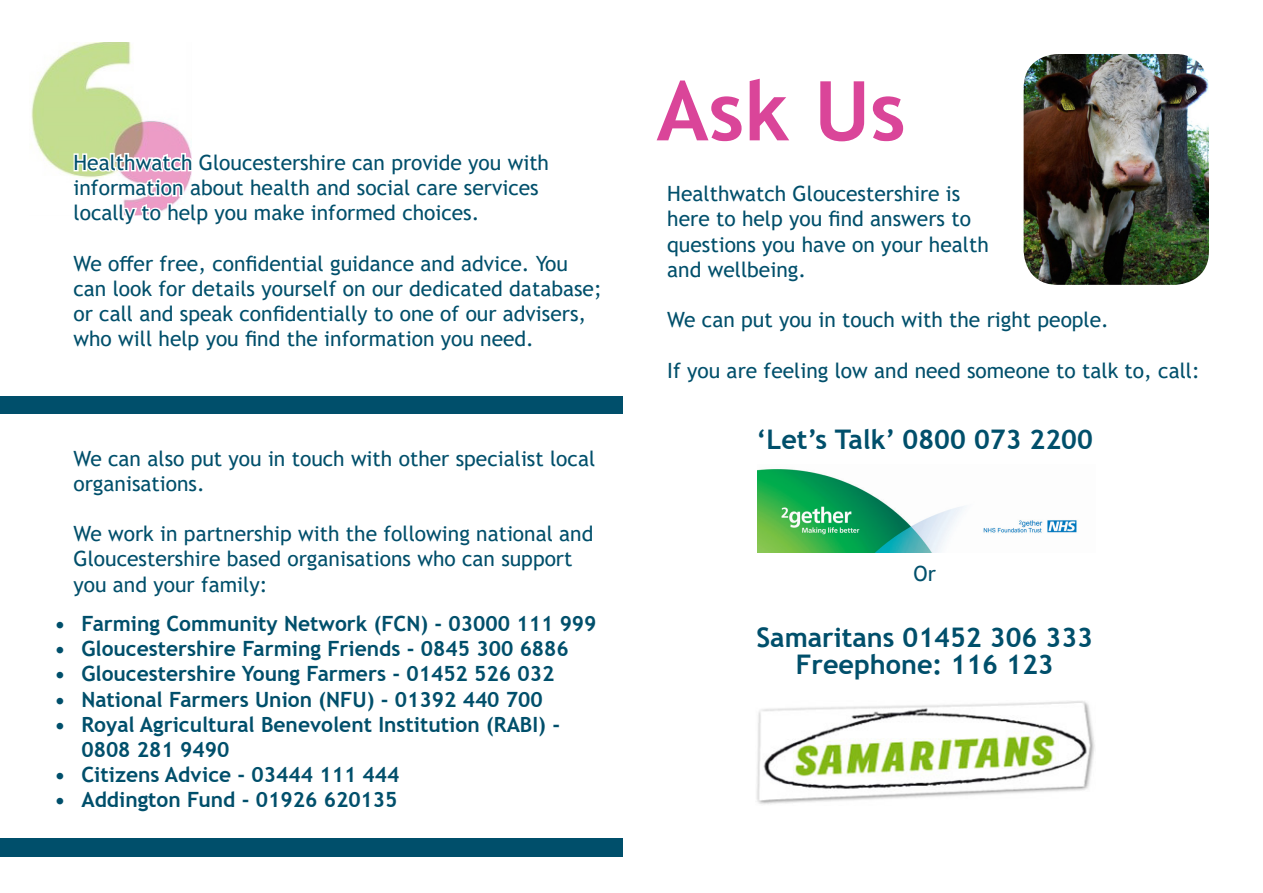
<style>
.page{position:relative;width:1263px;height:893px;background:#fff}
.page>*{position:absolute;margin:0;border:0;box-sizing:border-box;transform-origin:0 0}
.t1{font:700 82.5px "Trebuchet MS";color:#da4599}
.t2{font:700 27px "Trebuchet MS";color:#004f6b}
.t3{font:21px/25.2px "Trebuchet MS";color:#004f6b}
.t4{font:700 21px/25.2px "Trebuchet MS";color:#004f6b}
</style>
<div class="page">
<div style="left:0;top:396px;width:623px;height:461px;background:#004f6b"></div>
<div style="left:0;top:415px;width:1263px;height:423px;background:#fff"></div>
<img style="left:31px;top:43px;width:160px;height:133px">
<img style="left:1023px;top:54px;width:186px;height:231px">
<img style="left:758px;top:469px;width:319px;height:83px">
<img style="left:756px;top:701px;width:339px;height:103px">
<svg style="left:71px;top:151px;width:121px;height:65px"></svg>
<p class="t3" style="left:74px;top:150px;width:477px">Healthwatch Gloucestershire can provide you with information about health and social care services locally to help you make informed choices.</p>
<p class="t3" style="left:74px;top:251px;width:530px">We offer free, confidential guidance and advice. You can look for details yourself on our dedicated database; or call and speak confidentially to one of our advisers, who will help you find the information you need.</p>
<p class="t3" style="left:74px;top:445px;width:523px">We can also put you in touch with other specialist local organisations.</p>
<p class="t3" style="left:74px;top:521px;width:521px">We work in partnership with the following national and<br>Gloucestershire based organisations who can support you and your family:</p>
<p class="t4" style="left:54px;top:611px;width:544px">• Farming Community Network (FCN) - 03000 111 999</p>
<p class="t4" style="left:54px;top:636px;width:516px">• Gloucestershire Farming Friends - 0845 300 6886</p>
<p class="t4" style="left:54px;top:661px;width:501px">• Gloucestershire Young Farmers - 01452 526 032</p>
<p class="t4" style="left:54px;top:687px;width:490px">• National Farmers Union (NFU) - 01392 440 700</p>
<p class="t4" style="left:81px;top:712px;width:480px;text-indent:-27px">• Royal Agricultural Benevolent Institution (RABI) -<br>0808 281 9490</p>
<p class="t4" style="left:54px;top:762px;width:347px">• Citizens Advice - 03444 111 444</p>
<p class="t4" style="left:54px;top:787px;width:345px">• Addington Fund - 01926 620135</p>
<p class="t1" style="left:656px;top:59px;width:251px">Ask Us</p>
<p class="t3" style="left:667px;top:181px;width:323px">Healthwatch Gloucestershire is here to help you find answers to questions you have on your health and wellbeing.</p>
<p class="t3" style="left:667px;top:307px;width:443px">We can put you in touch with the right people.</p>
<p class="t3" style="left:667px;top:357px;width:534px">If you are feeling low and need someone to talk to, call:</p>
<p class="t2" style="left:756px;top:423px;width:338px">‘Let’s Talk’ 0800 073 2200</p>
<p class="t3" style="left:913px;top:561px;width:24px">Or</p>
<p class="t2" style="left:756px;top:621px;width:338px">Samaritans 01452 306 333</p>
<p class="t2" style="left:796px;top:648px;width:259px">Freephone: 116 123</p>
</div>
